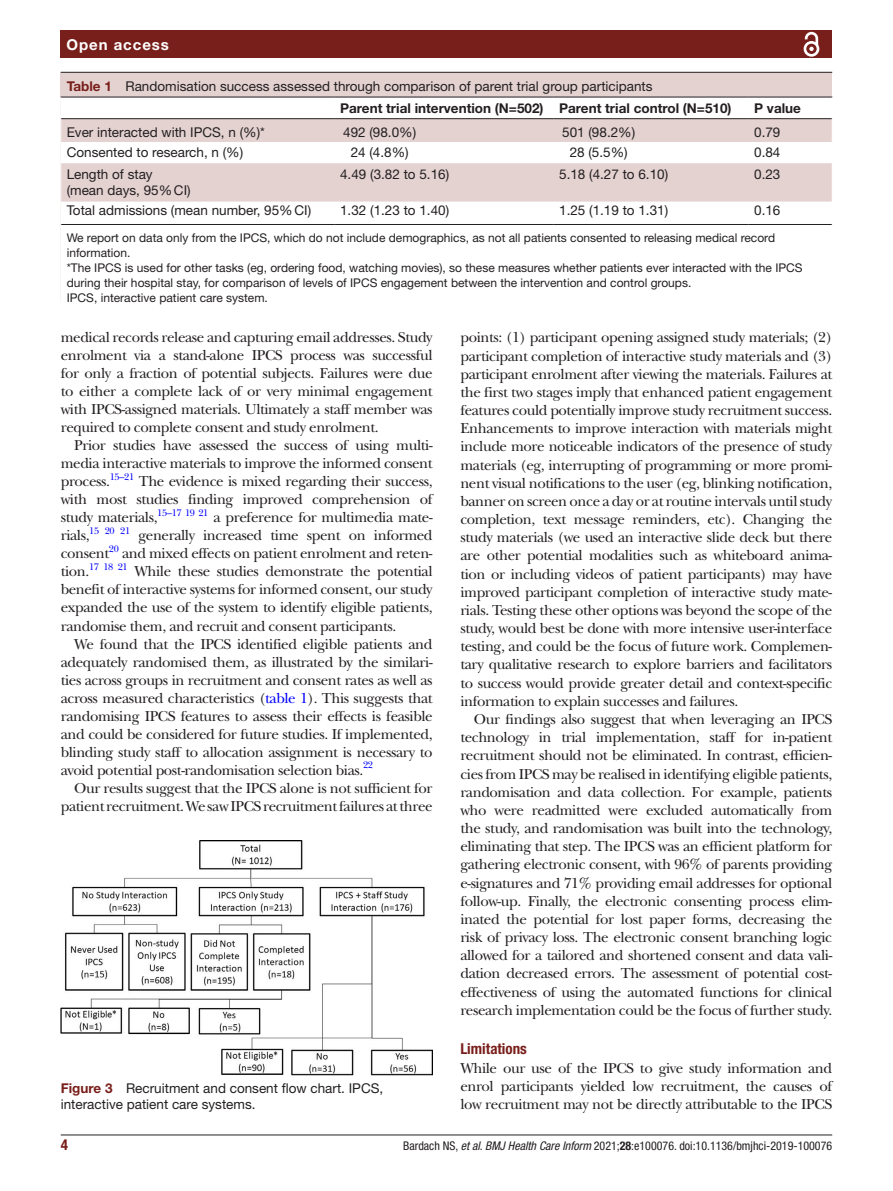
<style>
.page{position:relative;width:893px;height:1191px;background:#fff}
.page>*{position:absolute;margin:0;border:0;box-sizing:border-box;transform-origin:0 0}
.t1{font:15px/18.1px "New Baskerville";letter-spacing:-.025em;color:#231f20;text-align:justify}
.t2{font:700 condensed 15px "Helvetica Neue LT Std";color:#791f1b}
.t3{font:700 15px "Helvetica Neue LT Std";letter-spacing:.065em;color:#fff}
.t4{font:13.5px/16.2px "Helvetica Neue LT Std";color:#231f20}
.t5{font:700 13.5px "Helvetica Neue LT Std";color:#231f20}
.t6{font:12px/15px "Helvetica Neue LT Std";color:#231f20}
.t7{font:condensed 12px "Helvetica Neue LT Std";color:#231f20}
.t8{font:9.9px "New Baskerville";letter-spacing:-.025em;color:#00f}
.s1{font-weight:700;color:#791f1b}
.s2{font-weight:700}
.s3{color:#00f}
.s4{font-style:italic}
</style>
<div class="page">
<hr style="left:61px;top:1134px;width:771px;height:1px;background:#231f20">
<div style="left:61px;top:31px;width:771px;height:27px;background:#791f1b"></div>
<svg style="left:803px;top:31px;width:17px;height:26px"></svg>
<div style="left:61px;top:73px;width:771px;height:229px;background:#e4d2d1"></div>
<hr style="left:61px;top:72px;width:771px;height:1px;background:#231f20">
<div style="left:61px;top:98px;width:771px;height:204px;background:#fff"></div>
<svg style="left:61px;top:119px;width:771px;height:82px"></svg>
<hr style="left:61px;top:97px;width:273px;height:1px;background:#231f20">
<hr style="left:61px;top:118px;width:273px;height:1px;background:#231f20">
<hr style="left:334px;top:97px;width:219px;height:1px;background:#231f20">
<hr style="left:334px;top:118px;width:219px;height:1px;background:#231f20">
<hr style="left:553px;top:97px;width:195px;height:1px;background:#231f20">
<hr style="left:553px;top:118px;width:195px;height:1px;background:#231f20">
<hr style="left:748px;top:97px;width:84px;height:1px;background:#231f20">
<hr style="left:748px;top:118px;width:84px;height:1px;background:#231f20">
<hr style="left:334px;top:224px;width:219px;height:1px;background:#231f20">
<hr style="left:553px;top:224px;width:195px;height:1px;background:#231f20">
<hr style="left:61px;top:224px;width:273px;height:1px;background:#231f20">
<hr style="left:748px;top:224px;width:84px;height:1px;background:#231f20">
<svg style="left:60px;top:97px;width:1px;height:45px"></svg>
<hr style="left:67px;top:256px;width:765px;height:2px;background:#fff">
<hr style="left:67px;top:286px;width:765px;height:2px;background:#fff">
<hr style="left:67px;top:301px;width:765px;height:2px;background:#fff">
<img style="left:61px;top:840px;width:372px;height:235px">
<p class="t3" style="left:66px;top:35px;width:104px">Open access</p>
<p class="t4" style="left:340px;top:75px;width:393px;line-height:22px;text-indent:-273px"><span class="s1">Table 1</span> Randomisation success assessed through comparison of parent trial group participants<br><span class="s2">Parent trial intervention (N=502) Parent trial control (N=510)</span></p>
<p class="t5" style="left:754px;top:99px;width:48px">P value</p>
<p class="t4" style="left:67px;top:124px;width:200px">Ever interacted with IPCS, n (%)*</p>
<p class="t4" style="left:343px;top:124px;width:75px">492 (98.0%)</p>
<p class="t4" style="left:562px;top:124px;width:75px">501 (98.2%)</p>
<p class="t4" style="left:754px;top:124px;width:28px">0.79</p>
<p class="t4" style="left:67px;top:144px;width:178px">Consented to research, n (%)</p>
<p class="t4" style="left:351px;top:144px;width:60px">24 (4.8%)</p>
<p class="t4" style="left:570px;top:144px;width:60px">28 (5.5%)</p>
<p class="t4" style="left:754px;top:144px;width:28px">0.84</p>
<p class="t4" style="left:67px;top:166px;width:125px">Length of stay (mean days, 95%CI)</p>
<p class="t4" style="left:340px;top:166px;width:111px">4.49 (3.82 to 5.16)</p>
<p class="t4" style="left:559px;top:166px;width:111px">5.18 (4.27 to 6.10)</p>
<p class="t4" style="left:754px;top:166px;width:28px">0.23</p>
<p class="t4" style="left:67px;top:202px;width:246px">Total admissions (mean number, 95%CI)</p>
<p class="t4" style="left:340px;top:202px;width:111px">1.32 (1.23 to 1.40)</p>
<p class="t4" style="left:559px;top:202px;width:111px">1.25 (1.19 to 1.31)</p>
<p class="t4" style="left:754px;top:202px;width:28px">0.16</p>
<p class="t6" style="left:67px;top:230px;width:737px">We report on data only from the IPCS, which do not include demographics, as not all patients consented to releasing medical record information.<br>*The IPCS is used for other tasks (eg, ordering food, watching movies), so these measures whether patients ever interacted with the IPCS during their hospital stay, for comparison of levels of IPCS engagement between the intervention and control groups.<br>IPCS, interactive patient care system.</p>
<p class="t1" style="left:61px;top:329px;width:373px">medical records release and capturing email addresses. Study enrolment via a stand-alone IPCS process was successful for only a fraction of potential subjects. Failures were due to either a complete lack of or very minimal engagement with IPCS-assigned materials. Ultimately a staff member was required to complete consent and study enrolment.</p>
<p class="t1" style="left:61px;top:437px;width:373px;text-indent:14px">Prior studies have assessed the success of using multi&shy;media interactive materials to improve the informed consent process.<sup>15–21</sup> The evidence is mixed regarding their success, with most studies finding improved comprehension of study materials,</p>
<p class="t8" style="left:157px;top:507px;width:53px">15–17 19 21</p>
<p class="t1" style="left:214px;top:508px;width:221px">a preference for multimedia mate-</p>
<p class="t1" style="left:61px;top:526px;width:30px">rials,</p>
<p class="t8" style="left:89px;top:525px;width:43px">15 20 21</p>
<p class="t1" style="left:139px;top:526px;width:296px">generally increased time spent on informed</p>
<p class="t1" style="left:61px;top:544px;width:50px">consent</p>
<p class="t8" style="left:109px;top:543px;width:12px">20</p>
<p class="t1" style="left:122px;top:544px;width:312px">and mixed effects on patient enrolment and reten-</p>
<p class="t8" style="left:89px;top:561px;width:40px">17 18 21</p>
<p class="t1" style="left:61px;top:563px;width:373px;text-indent:74px">While these studies demonstrate the potential benefit of interactive systems for informed consent, our study expanded the use of the system to identify eligible patients, randomise them, and recruit and consent participants.</p>
<p class="t1" style="left:61px;top:635px;width:373px;text-indent:14px">We found that the IPCS identified eligible patients and adequately randomised them, as illustrated by the similari&shy;ties across groups in recruitment and consent rates as well as across measured characteristics (<span class="s3">table 1</span>). This suggests that randomising IPCS features to assess their effects is feasible and could be considered for future studies. If implemented, blinding study staff to allocation assignment is necessary to avoid potential post-randomisation selection bias.<sup>22</sup></p>
<p class="t1" style="left:61px;top:779px;width:373px;text-align:right">Our results suggest that the IPCS alone is not sufficient for patient recruitment. We saw IPCS recruitment failures at three</p>
<p class="t1" style="left:61px;top:562px;width:30px">tion.</p>
<p class="t4" style="left:61px;top:1080px;width:324px"><span class="s1">Figure 3</span> Recruitment and consent flow chart. IPCS, interactive patient care systems.</p>
<p class="t1" style="left:460px;top:328px;width:373px">points: (1) participant opening assigned study materials; (2) participant completion of interactive study materials and (3) participant enrolment after viewing the materials. Failures at the first two stages imply that enhanced patient engagement features could potentially improve study recruitment success.<br>Enhancements to improve interaction with materials might include more noticeable indicators of the presence of study materials (eg, interrupting of programming or more promi&shy;nent visual notifications to the user (eg, blinking notification, banner on screen once a day or at routine intervals until study completion, text message reminders, etc). Changing the study materials (we used an interactive slide deck but there are other potential modalities such as whiteboard anima&shy;tion or including videos of patient participants) may have improved participant completion of interactive study mate&shy;rials. Testing these other options was beyond the scope of the study, would best be done with more intensive user-interface testing, and could be the focus of future work. Complemen&shy;tary qualitative research to explore barriers and facilitators to success would provide greater detail and context-specific information to explain successes and failures.</p>
<p class="t1" style="left:460px;top:710px;width:373px;text-indent:14px">Our findings also suggest that when leveraging an IPCS technology in trial implementation, staff for in-patient recruitment should not be eliminated. In contrast, efficien&shy;cies from IPCS may be realised in identifying eligible patients, randomisation and data collection. For example, patients who were readmitted were excluded automatically from the study, and randomisation was built into the technology, eliminating that step. The IPCS was an efficient platform for gathering electronic consent, with 96% of parents providing e-signatures and 71% providing email addresses for optional follow-up. Finally, the electronic consenting process elim&shy;inated the potential for lost paper forms, decreasing the risk of privacy loss. The electronic consent branching logic allowed for a tailored and shortened consent and data vali&shy;dation decreased errors. The assessment of potential cost&shy;effectiveness of using the automated functions for clinical research implementation could be the focus of further study.</p>
<p class="t2" style="left:460px;top:1040px;width:68px">Limitations</p>
<p class="t1" style="left:460px;top:1058px;width:373px">While our use of the IPCS to give study information and enrol participants yielded low recruitment, the causes of low recruitment may not be directly attributable to the IPCS</p>
<p class="t2" style="left:61px;top:1135px;width:9px">4</p>
<p class="t7" style="left:403px;top:1138px;width:430px">Bardach NS, <span class="s4">et al</span>. <span class="s4">BMJ Health Care Inform</span> 2021;<span class="s2">28</span>:e100076. doi:10.1136/bmjhci-2019-100076</p>
</div>
